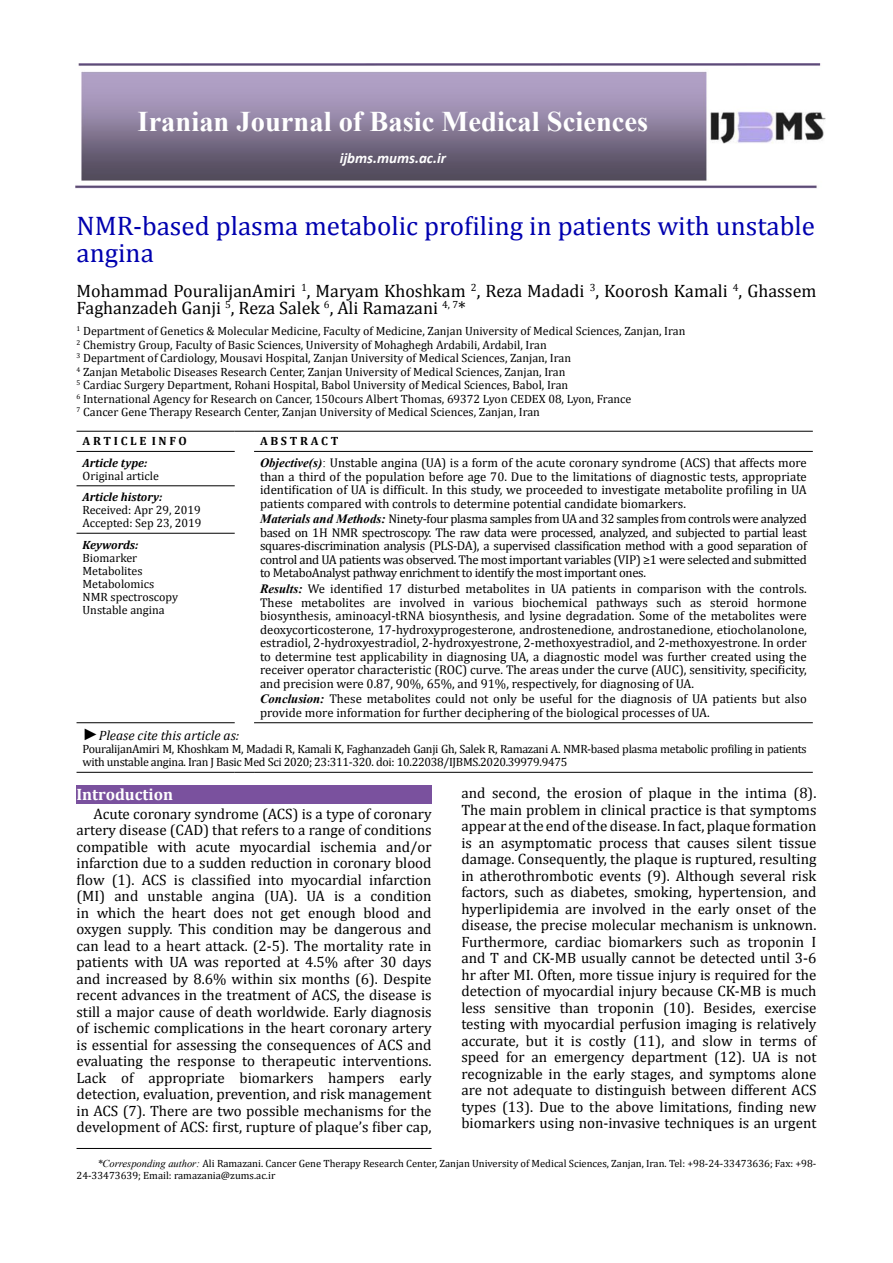
<style>
.page{position:relative;width:893px;height:1263px;background:#fff}
.page>*{position:absolute;margin:0;border:0;box-sizing:border-box;transform-origin:0 0}
.t1{font:700 28.5px "Times New Roman";color:#fff}
.t2{font:27px/27px "Cambria";color:#0000af}
.t3{font:18px/17.7px "Cambria";color:#000}
.t4{font:700 16.5px "Cambria";color:#fff}
.t5{font:15px/16.5px "Cambria";color:#000;text-align:justify}
.t6{font:italic 700 15px "Calibri";color:#fff}
.t7{font:italic 13.5px "Cambria";color:#000}
.t8{font:12.75px/13.5px "Cambria";color:#000;text-align:justify}
.t9{font:12px/13.5px "Cambria";color:#000}
.t10{font:12px/13px "Cambria Math";letter-spacing:-.025em;color:#000}
.t11{font:12px/13px "Cambria Math";color:#000}
.t12{font:italic 700 12px "Cambria";color:#000}
.t13{font:700 12px "Cambria";color:#000}
.t14{font:10.5px/12.6px "Cambria";color:#000}
.s1{font-family:"Times New Roman";font-weight:700;font-style:italic}
.s2{font-family:"Times New Roman"}
.s3{font-family:"Times New Roman";font-size:16.5px}
.s4{font-family:"Times New Roman";font-style:italic}
</style>
<div class="page">
<hr style="left:77px;top:1148px;width:355px;height:1px;background:#000">
<img style="left:75px;top:64px;width:750px;height:125px">
<hr style="left:77px;top:431px;width:158px;height:1px;background:#000">
<svg style="left:235px;top:431px;width:19px;height:1px"></svg>
<hr style="left:254px;top:431px;width:559px;height:1px;background:#000">
<hr style="left:77px;top:451px;width:158px;height:1px;background:#000">
<hr style="left:77px;top:485px;width:158px;height:1px;background:#000">
<hr style="left:254px;top:451px;width:559px;height:1px;background:#000">
<hr style="left:77px;top:533px;width:158px;height:1px;background:#000">
<hr style="left:77px;top:772px;width:158px;height:1px;background:#000">
<svg style="left:235px;top:772px;width:19px;height:1px"></svg>
<hr style="left:254px;top:772px;width:559px;height:1px;background:#000">
<hr style="left:77px;top:722px;width:158px;height:1px;background:#000">
<hr style="left:254px;top:722px;width:559px;height:1px;background:#000">
<div style="left:77px;top:785px;width:355px;height:19px;background:#7a519e"></div>
<h1 class="t1" style="left:138px;top:102px;width:512px">Iranian Journal of Basic Medical Sciences</h1>
<p class="t6" style="left:340px;top:149px;width:108px">ijbms.mums.ac.ir</p>
<h2 class="t2" style="left:77px;top:212px;width:740px">NMR-based plasma metabolic profiling in patients with unstable angina</h2>
<p class="t3" style="left:77px;top:281px;width:741px">Mohammad PouralijanAmiri <sup>1</sup>, Maryam Khoshkam <sup>2</sup>, Reza Madadi <sup>3</sup>, Koorosh Kamali <sup>4</sup>, Ghassem<br>Faghanzadeh Ganji <sup>5</sup>, Reza Salek <sup>6</sup>, Ali Ramazani <sup>4,</sup> <sup>7</sup>*</p>
<p class="t9" style="left:77px;top:324px;width:610px"><sup>1</sup> Department of Genetics &amp; Molecular Medicine, Faculty of Medicine, Zanjan University of Medical Sciences, Zanjan, Iran <sup>2</sup> Chemistry Group, Faculty of Basic Sciences, University of Mohaghegh Ardabili, Ardabil, Iran<br><sup>3</sup> Department of Cardiology, Mousavi Hospital, Zanjan University of Medical Sciences, Zanjan, Iran<br><sup>4</sup> Zanjan Metabolic Diseases Research Center, Zanjan University of Medical Sciences, Zanjan, Iran<br><sup>5</sup> Cardiac Surgery Department, Rohani Hospital, Babol University of Medical Sciences, Babol, Iran<br><sup>6</sup> International Agency for Research on Cancer, 150cours Albert Thomas, 69372 Lyon CEDEX 08, Lyon, France<br><sup>7</sup> Cancer Gene Therapy Research Center, Zanjan University of Medical Sciences, Zanjan, Iran</p>
<p class="t13" style="left:83px;top:433px;width:106px">A R T I C L E I N F O</p>
<p class="t13" style="left:260px;top:433px;width:80px">A B S T R A C T</p>
<p class="t12" style="left:83px;top:454px;width:66px">Article type:</p>
<p class="t11" style="left:83px;top:469px;width:78px">Original article</p>
<p class="t8" style="left:260px;top:456px;width:548px"><span class="s1">Objective(s)</span><span class="s2">:</span> Unstable angina (UA) is a form of the acute coronary syndrome (ACS) that affects more than a third of the population before age 70. Due to the limitations of diagnostic tests, appropriate identification of UA is difficult. In this study, we proceeded to investigate metabolite profiling in UA patients compared with controls to determine potential candidate biomarkers.</p>
<p class="t8" style="left:260px;top:512px;width:548px"><span class="s1">Materials and Methods:</span> Ninety-four plasma samples from UA and 32 samples from controls were analyzed based on 1H NMR spectroscopy. The raw data were processed, analyzed, and subjected to partial least squares-discrimination analysis (PLS-DA), a supervised classification method with a good separation of control and UA patients was observed. The most important variables (VIP) ≥1 were selected and submitted to MetaboAnalyst pathway enrichment to identify the most important ones.</p>
<p class="t8" style="left:260px;top:582px;width:548px"><span class="s1">Results:</span> We identified 17 disturbed metabolites in UA patients in comparison with the controls.<br>These metabolites are involved in various biochemical pathways such as steroid hormone biosynthesis, aminoacyl-tRNA biosynthesis, and lysine degradation. Some of the metabolites were deoxycorticosterone, 17-hydroxyprogesterone, androstenedione, androstanedione, etiocholanolone, estradiol, 2-hydroxyestradiol, 2-hydroxyestrone, 2-methoxyestradiol, and 2-methoxyestrone. In order to determine test applicability in diagnosing UA, a diagnostic model was further created using the receiver operator characteristic (ROC) curve. The areas under the curve (AUC), sensitivity, specificity, and precision were 0.87, 90%, 65%, and 91%, respectively, for diagnosing of UA.</p>
<p class="t8" style="left:260px;top:692px;width:548px"><span class="s1">Conclusion:</span> These metabolites could not only be useful for the diagnosis of UA patients but also provide more information for further deciphering of the biological processes of UA.</p>
<p class="t12" style="left:83px;top:489px;width:81px">Article history:</p>
<p class="t11" style="left:83px;top:503px;width:120px">Received: Apr 29, 2019<br>Accepted: Sep 23, 2019</p>
<p class="t12" style="left:83px;top:536px;width:57px">Keywords:</p>
<p class="t9" style="left:83px;top:551px;width:97px;line-height:13px">Biomarker<br>Metabolites<br>Metabolomics<br>NMR spectroscopy<br>Unstable angina</p>
<p class="t7" style="left:83px;top:726px;width:158px"><span class="s3">►</span>Please cite this article as:</p>
<p class="t10" style="left:83px;top:742px;width:726px">PouralijanAmiri M, Khoshkam M, Madadi R, Kamali K, Faghanzadeh Ganji Gh, Salek R, Ramazani A. NMR-based plasma metabolic profiling in patients with unstable angina. Iran J Basic Med Sci 2020; 23:311-320. doi: 10.22038/IJBMS.2020.39979.9475</p>
<p class="t4" style="left:77px;top:782px;width:98px">Introduction</p>
<p class="t5" style="left:77px;top:805px;width:357px;text-indent:17px">Acute coronary syndrome (ACS) is a type of coronary artery disease (CAD) that refers to a range of conditions compatible with acute myocardial ischemia and/or infarction due to a sudden reduction in coronary blood flow (1). ACS is classified into myocardial infarction (MI) and unstable angina (UA). UA is a condition in which the heart does not get enough blood and oxygen supply. This condition may be dangerous and can lead to a heart attack. (2-5). The mortality rate in patients with UA was reported at 4.5% after 30 days and increased by 8.6% within six months (6). Despite recent advances in the treatment of ACS, the disease is still a major cause of death worldwide. Early diagnosis of ischemic complications in the heart coronary artery is essential for assessing the consequences of ACS and evaluating the response to therapeutic interventions.<br>Lack of appropriate biomarkers hampers early detection, evaluation, prevention, and risk management in ACS (7). There are two possible mechanisms for the development of ACS: first, rupture of plaque’s fiber cap,</p>
<p class="t5" style="left:461px;top:785px;width:357px">and second, the erosion of plaque in the intima (8).<br>The main problem in clinical practice is that symptoms appear at the end of the disease. In fact, plaque formation is an asymptomatic process that causes silent tissue damage. Consequently, the plaque is ruptured, resulting in atherothrombotic events (9). Although several risk factors, such as diabetes, smoking, hypertension, and hyperlipidemia are involved in the early onset of the disease, the precise molecular mechanism is unknown.<br>Furthermore, cardiac biomarkers such as troponin I and T and CK-MB usually cannot be detected until 3-6 hr after MI. Often, more tissue injury is required for the detection of myocardial injury because CK-MB is much less sensitive than troponin (10). Besides, exercise testing with myocardial perfusion imaging is relatively accurate, but it is costly (11), and slow in terms of speed for an emergency department (12). UA is not recognizable in the early stages, and symptoms alone are not adequate to distinguish between different ACS types (13). Due to the above limitations, finding new biomarkers using non-invasive techniques is an urgent</p>
<p class="t14" style="left:77px;top:1157px;width:741px;text-indent:21px"><span class="s4">*Corresponding author:</span> Ali Ramazani. Cancer Gene Therapy Research Center, Zanjan University of Medical Sciences, Zanjan, Iran. Tel: +98-24-33473636; Fax: +98-<br>24-33473639; Email: ramazania@zums.ac.ir</p>
</div>
